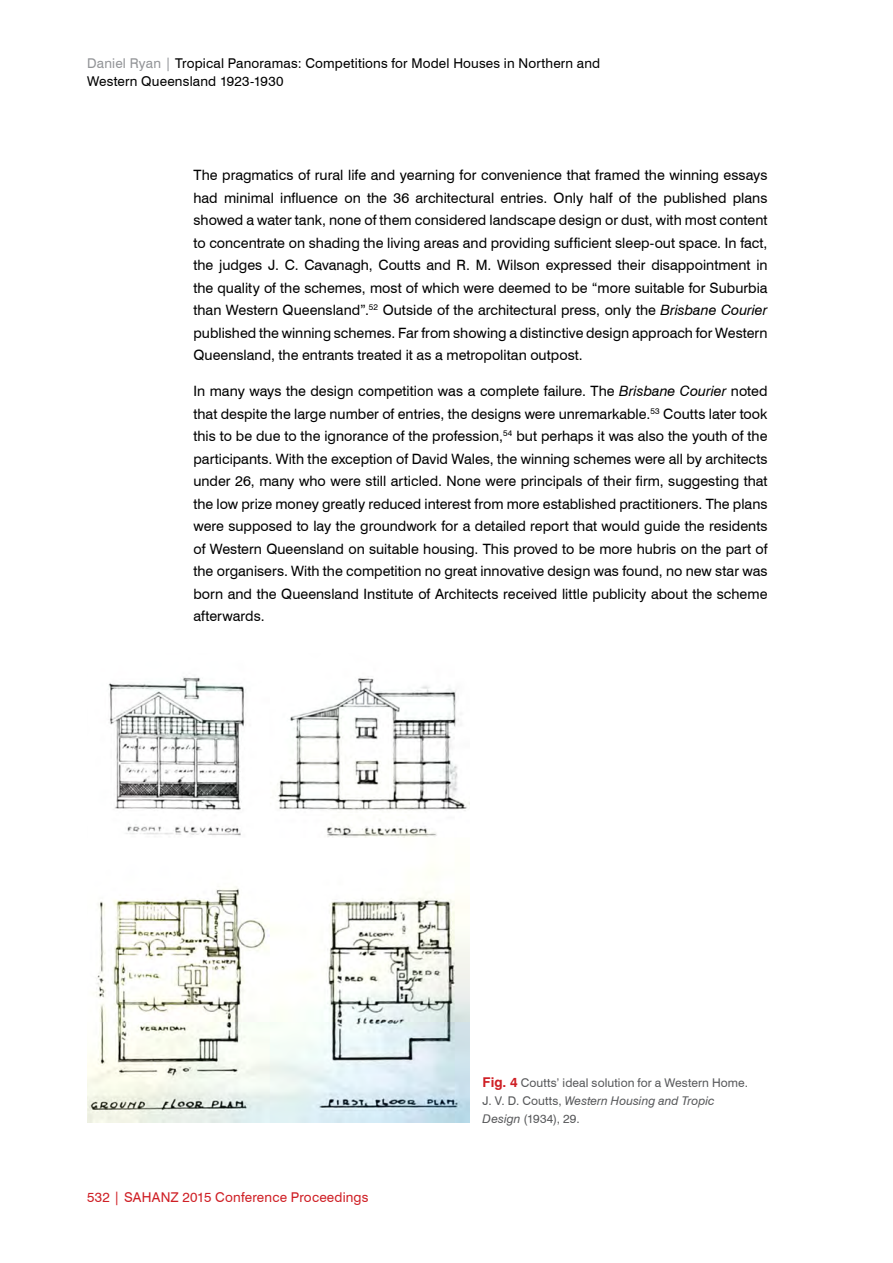
<style>
.page{position:relative;width:893px;height:1263px;background:#fff}
.page>*{position:absolute;margin:0;border:0;box-sizing:border-box;transform-origin:0 0}
.t1{font:14.25px/22.5px "Swiss 721 BT";color:#000;text-align:justify}
.t2{font:13.5px/18px "Swiss 721 BT";letter-spacing:.015em;color:#000}
.t3{font:13.5px "Swiss 721 BT";letter-spacing:.015em;color:#cf1f25}
.t4{font:12px/18px "Swiss 721 BT";letter-spacing:.01em;color:#58595b}
.s1{color:#939598}
.s2{font-style:italic}
.s3{font-weight:700;font-size:13.5px;color:#cf1f25}
</style>
<div class="page">
<img style="left:87px;top:677px;width:383px;height:446px">
<p class="t2" style="left:87px;top:54px;width:515px"><span class="s1">Daniel Ryan |</span> Tropical Panoramas: Competitions for Model Houses in Northern and<br>Western Queensland 1923-1930</p>
<p class="t1" style="left:193px;top:164px;width:576px">The pragmatics of rural life and yearning for convenience that framed the winning essays had minimal influence on the 36 architectural entries. Only half of the published plans showed a water tank, none of them considered landscape design or dust, with most content to concentrate on shading the living areas and providing sufficient sleep-out space. In fact, the judges J. C. Cavanagh, Coutts and R. M. Wilson expressed their disappointment in the quality of the schemes, most of which were deemed to be “more suitable for Suburbia than Western Queensland”.<sup>52</sup> Outside of the architectural press, only the <span class="s2">Brisbane Courier </span>published the winning schemes. Far from showing a distinctive design approach for Western Queensland, the entrants treated it as a metropolitan outpost.</p>
<p class="t1" style="left:193px;top:380px;width:576px">In many ways the design competition was a complete failure. The <span class="s2">Brisbane Courier</span> noted that despite the large number of entries, the designs were unremarkable.<sup>53</sup> Coutts later took this to be due to the ignorance of the profession,<sup>54</sup> but perhaps it was also the youth of the participants. With the exception of David Wales, the winning schemes were all by architects under 26, many who were still articled. None were principals of their firm, suggesting that the low prize money greatly reduced interest from more established practitioners. The plans were supposed to lay the groundwork for a detailed report that would guide the residents of Western Queensland on suitable housing. This proved to be more hubris on the part of the organisers. With the competition no great innovative design was found, no new star was born and the Queensland Institute of Architects received little publicity about the scheme afterwards.</p>
<p class="t3" style="left:87px;top:1188px;width:283px">532 | SAHANZ 2015 Conference Proceedings</p>
<p class="t4" style="left:483px;top:1073px;width:267px"><span class="s3">Fig. 4</span> Coutts’ ideal solution for a Western Home.<br>J. V. D. Coutts, <span class="s2">Western Housing and Tropic<br>Design</span> (1934), 29.</p>
</div>
